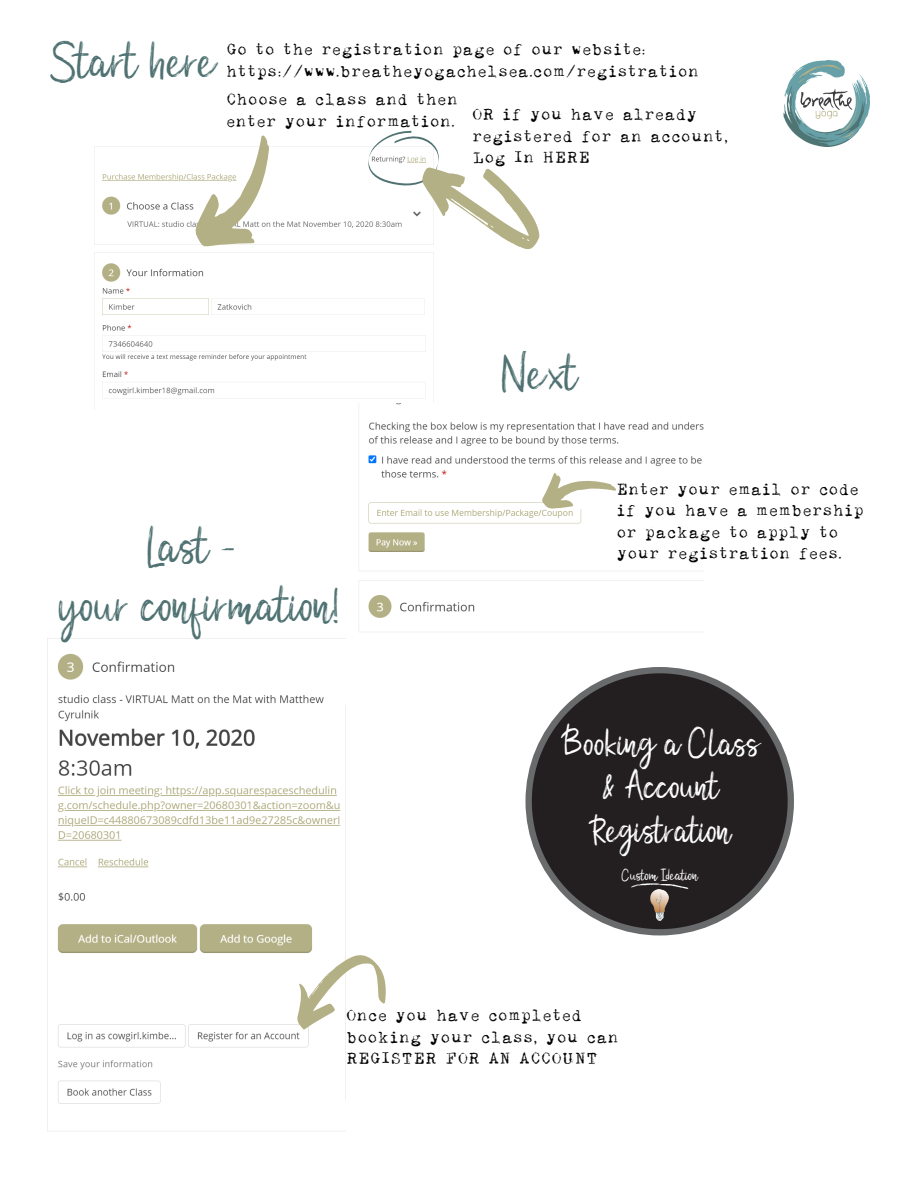
<style>
.page{position:relative;width:918px;height:1188px;background:#fff}
.page>*{position:absolute;margin:0;border:0;box-sizing:border-box;transform-origin:0 0}
.t1{font:42px "Superdry Script";color:#507272}
.t2{font:31.2px/43.5px "Superdry Script";color:#fff;text-align:center}
.t3{font:18.9px "Superdry Swash";color:#fff}
.t4{font:15.9px/21.3px "Simple Things";color:#000}
.t5{font:12.6px "Superdry Script";color:#fff}
</style>
<div class="page">
<img style="left:94px;top:146px;width:340px;height:263px">
<svg style="left:174px;top:135px;width:139px;height:135px"></svg>
<svg style="left:368px;top:131px;width:172px;height:149px"></svg>
<img style="left:346px;top:404px;width:358px;height:214px">
<svg style="left:533px;top:451px;width:84px;height:72px"></svg>
<img style="left:47px;top:638px;width:299px;height:493px">
<div style="left:54px;top:976px;width:262px;height:30px;background:#fff"></div>
<svg style="left:279px;top:936px;width:107px;height:120px"></svg>
<svg style="left:526px;top:667px;width:268px;height:268px"></svg>
<svg style="left:532px;top:673px;width:256px;height:256px;fill:#231f20"></svg>
<img style="left:651px;top:890px;width:18px;height:30px">
<img style="left:783px;top:61px;width:87px;height:85px">
<h1 class="t1" style="left:50px;top:35px;width:166px">Start here</h1>
<p class="t4" style="left:226px;top:38px;width:475px;line-height:21.8px">Go to the registration page of our website: https://www.breatheyogachelsea.com/registration</p>
<p class="t4" style="left:226px;top:88px;width:473px;line-height:21.8px">Choose a class and then<br>enter your information. OR if you have already</p>
<p class="t4" style="left:472px;top:124px;width:258px;line-height:21.8px">registered for an account,<br>Log In HERE</p>
<h1 class="t1" style="left:502px;top:347px;width:75px">Next</h1>
<h1 class="t1" style="left:148px;top:520px;width:90px">Last -</h1>
<h1 class="t1" style="left:57px;top:579px;width:284px">your confirmation!</h1>
<p class="t4" style="left:616px;top:478px;width:249px">Enter your email or code if you have a membership or package to apply to</p>
<p class="t4" style="left:616px;top:542px;width:227px">your registration fees.</p>
<h2 class="t2" style="left:561px;top:725px;width:199px">Booking a Class &amp; Account<br>Registration</h2>
<p class="t5" style="left:622px;top:867px;width:78px">Custom Ideation</p>
<p class="t3" style="left:630px;top:873px;width:61px">u</p>
<p class="t4" style="left:346px;top:1004px;width:274px">Once you have completed booking your class, you can<br>REGISTER FOR AN ACCOUNT</p>
</div>
